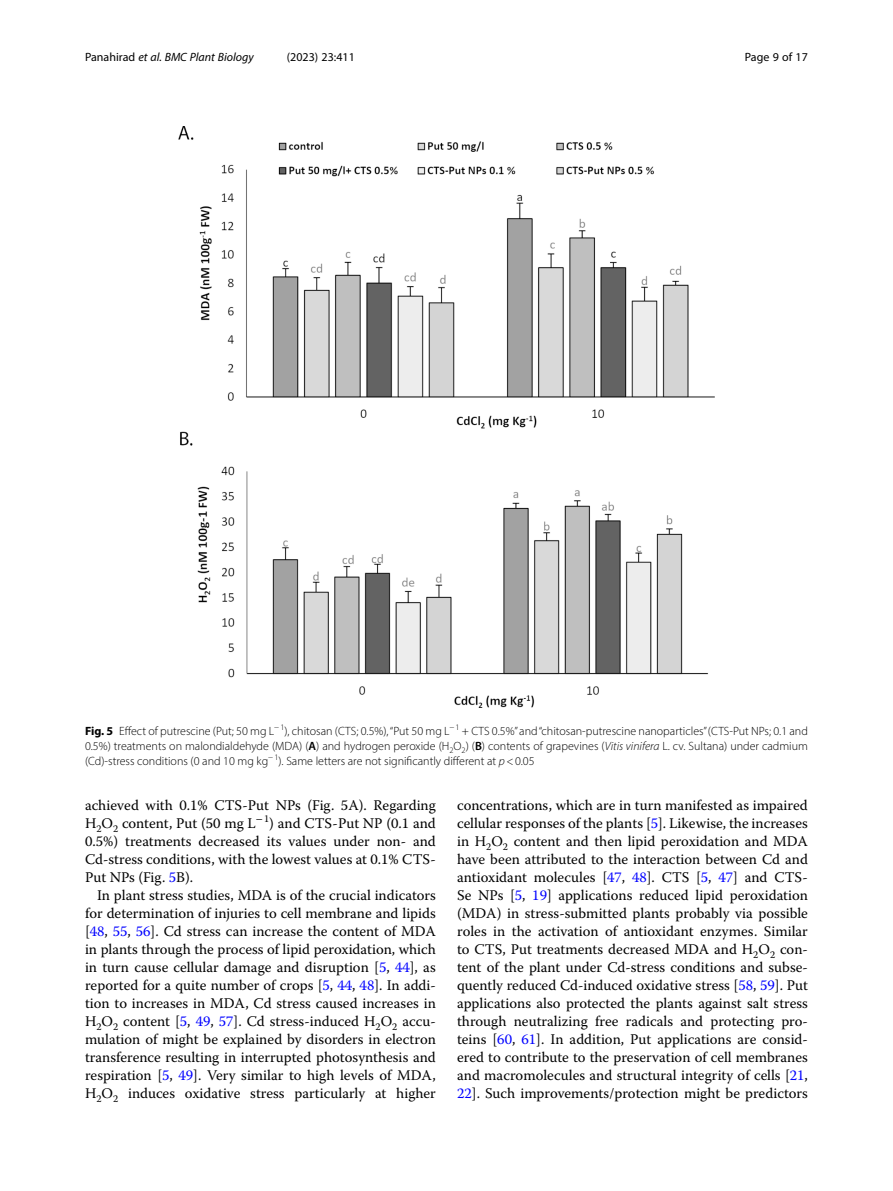
<style>
.page{position:relative;width:893px;height:1191px;background:#fff}
.page>*{position:absolute;margin:0;border:0;box-sizing:border-box;transform-origin:0 0}
.Body_Text_Indent{font:14.7px/18px "Warnock Pro";color:#000;text-align:justify}
.Body_Text{font:14.7px/18px "Warnock Pro";color:#000;text-align:justify}
.Figure_Caption{font:300 12px/15px "Myriad Pro";color:#000;text-align:justify}
.t1{font:italic 12px "Myriad Pro";color:#000}
.t2{font:12px "Myriad Pro";color:#000}
.s1{font-style:normal}
.s2{font-weight:700}
.s3{font-weight:600}
.s4{font-style:italic}
.s5{color:#00f}
</style>
<div class="page">
<img style="left:178px;top:126px;width:536px;height:581px">
<p class="t1" style="left:85px;top:50px;width:170px"><span class="s1">Panahirad</span> et al. BMC Plant Biology</p>
<p class="t2" style="left:287px;top:50px;width:70px">(2023) 23:411</p>
<p class="t2" style="left:745px;top:50px;width:65px">Page 9 of 17</p>
<p class="Figure_Caption" style="left:85px;top:723px;width:724px"><span class="s2">Fig. 5</span> Effect of putrescine (Put; 50 mg L<sup>−1</sup>), chitosan (CTS; 0.5%), “Put 50 mg L<sup>−1</sup> + CTS 0.5%” and “chitosan-putrescine nanoparticles” (CTS-Put NPs; 0.1 and 0.5%) treatments on malondialdehyde (MDA) (<span class="s3">A</span>) and hydrogen peroxide (H<sub>2</sub>O<sub>2</sub>) (<span class="s3">B</span>) contents of grapevines (<span class="s4">Vitis vinifera</span> L. cv. Sultana) under cadmium (Cd)-stress conditions (0 and 10 mg kg<sup>−1</sup>). Same letters are not significantly different at <span class="s4">p</span>&lt;0.05</p>
<p class="Body_Text" style="left:85px;top:796px;width:352px">achieved with 0.1% CTS-Put NPs (Fig. 5A). Regarding H<sub>2</sub>O<sub>2</sub> content, Put (50 mg L<sup>−</sup><sup>1</sup>) and CTS-Put NP (0.1 and 0.5%) treatments decreased its values under non- and Cd-stress conditions, with the lowest values at 0.1% CTS-Put NPs (Fig. <span class="s5">5</span>B).</p>
<p class="Body_Text_Indent" style="left:85px;top:886px;width:352px;text-indent:12px">In plant stress studies, MDA is of the crucial indicators for determination of injuries to cell membrane and lipids [<span class="s5">48</span>, <span class="s5">55</span>, <span class="s5">56</span>]. Cd stress can increase the content of MDA in plants through the process of lipid peroxidation, which in turn cause cellular damage and disruption [<span class="s5">5</span>, <span class="s5">44</span>], as reported for a quite number of crops [<span class="s5">5</span>, <span class="s5">44</span>, <span class="s5">48</span>]. In addi&shy;tion to increases in MDA, Cd stress caused increases in H<sub>2</sub>O<sub>2</sub> content [<span class="s5">5</span>, <span class="s5">49</span>, <span class="s5">57</span>]. Cd stress-induced H<sub>2</sub>O<sub>2</sub> accu&shy;mulation of might be explained by disorders in electron transference resulting in interrupted photosynthesis and respiration [<span class="s5">5</span>, <span class="s5">49</span>]. Very similar to high levels of MDA, H<sub>2</sub>O<sub>2</sub> induces oxidative stress particularly at higher</p>
<p class="Body_Text_Indent" style="left:457px;top:796px;width:352px">concentrations, which are in turn manifested as impaired cellular responses of the plants [<span class="s5">5</span>]. Likewise, the increases in H<sub>2</sub>O<sub>2</sub> content and then lipid peroxidation and MDA have been attributed to the interaction between Cd and antioxidant molecules [<span class="s5">47</span>, <span class="s5">48</span>]. CTS [<span class="s5">5</span>, <span class="s5">47</span>] and CTS-Se NPs [<span class="s5">5</span>, <span class="s5">19</span>] applications reduced lipid peroxidation (MDA) in stress-submitted plants probably via possible roles in the activation of antioxidant enzymes. Similar to CTS, Put treatments decreased MDA and H<sub>2</sub>O<sub>2</sub> con&shy;tent of the plant under Cd-stress conditions and subse&shy;quently reduced Cd-induced oxidative stress [<span class="s5">58</span>, <span class="s5">59</span>]. Put applications also protected the plants against salt stress through neutralizing free radicals and protecting pro&shy;teins [<span class="s5">60</span>, <span class="s5">61</span>]. In addition, Put applications are consid&shy;ered to contribute to the preservation of cell membranes and macromolecules and structural integrity of cells [<span class="s5">21</span>, <span class="s5">22</span>]. Such improvements/protection might be predictors</p>
</div>
